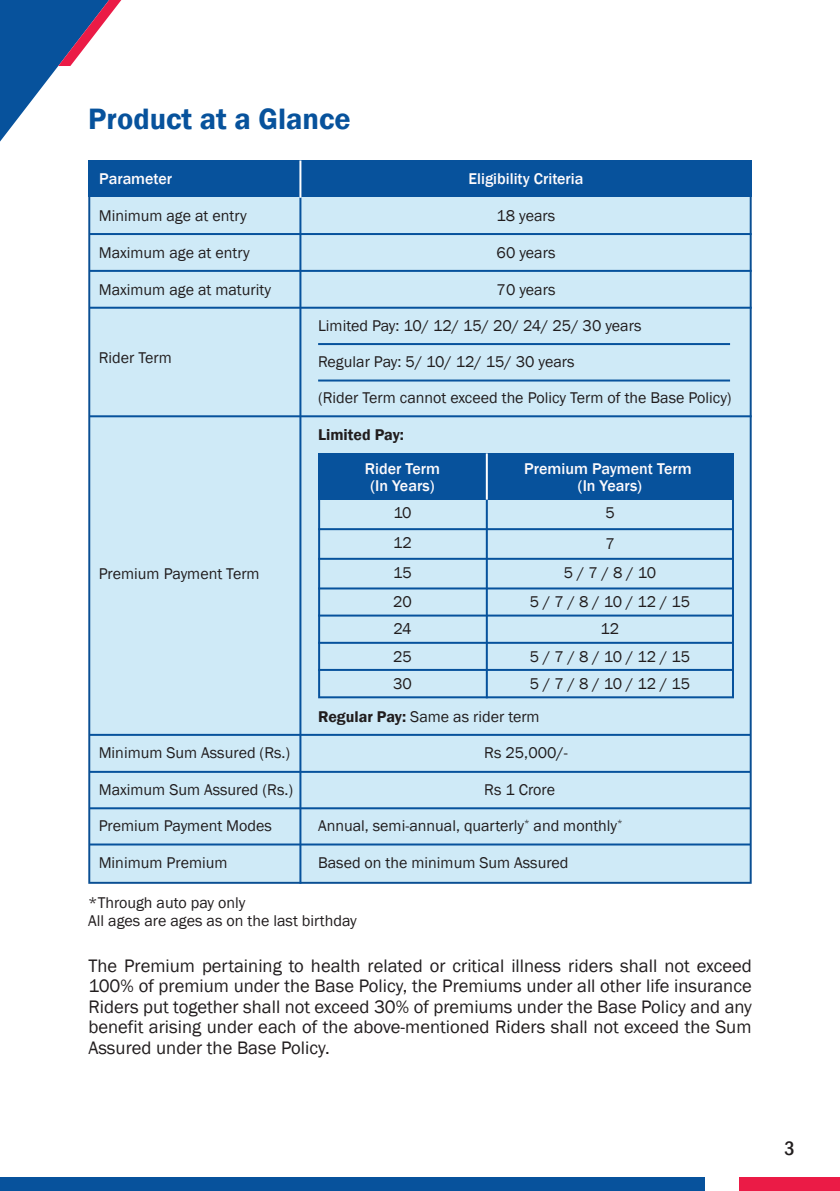
<style>
.page{position:relative;width:840px;height:1191px;background:#fff}
.page>*{position:absolute;margin:0;border:0;box-sizing:border-box;transform-origin:0 0}
.t1{font:600 30.2px "Franklin Gothic";color:#07529c}
.t2{font:500 condensed 20px "Franklin Gothic";color:#211d1e}
.t3{font:18.6px/20.4px "Franklin Gothic";color:#211d1e;text-align:justify}
.t4{font:16px/29.6px "Franklin Gothic";color:#211d1e}
.t5{font:500 16px/17px "Franklin Gothic";color:#fdfafc;text-align:center}
.t6{font:600 16px "Franklin Gothic";color:#211d1e}
.s1{font-weight:600}
</style>
<div class="page">
<svg style="left:0;top:0;width:121px;height:142px"></svg>
<div style="left:0;top:1177px;width:704px;height:14px;background:#07529c"></div>
<div style="left:738px;top:1177px;width:101px;height:14px;background:#eb1b46"></div>
<div style="left:88px;top:197px;width:663px;height:686px;background:#cfeaf7"></div>
<div style="left:88px;top:160px;width:663px;height:37px;background:#07529c"></div>
<hr style="left:299px;top:197px;width:2px;height:686px;background:#07529c">
<hr style="left:90px;top:415px;width:661px;height:2px;background:#07529c">
<hr style="left:90px;top:233px;width:661px;height:2px;background:#07529c">
<hr style="left:90px;top:734px;width:660px;height:2px;background:#07529c">
<hr style="left:90px;top:771px;width:660px;height:2px;background:#07529c">
<hr style="left:90px;top:843px;width:660px;height:2px;background:#07529c">
<hr style="left:90px;top:807px;width:660px;height:2px;background:#07529c">
<div style="left:318px;top:499px;width:415px;height:199px;background:#cfeaf7"></div>
<div style="left:318px;top:453px;width:415px;height:46px;background:#07529c"></div>
<hr style="left:485px;top:499px;width:2px;height:199px;background:#07529c">
<hr style="left:485px;top:453px;width:2px;height:46px;background:#fff">
<hr style="left:318px;top:528px;width:415px;height:2px;background:#07529c">
<hr style="left:318px;top:558px;width:415px;height:2px;background:#07529c">
<hr style="left:318px;top:614px;width:414px;height:2px;background:#07529c">
<hr style="left:318px;top:587px;width:415px;height:2px;background:#07529c">
<hr style="left:318px;top:642px;width:414px;height:2px;background:#07529c">
<hr style="left:318px;top:669px;width:414px;height:2px;background:#07529c">
<hr style="left:299px;top:160px;width:2px;height:38px;background:#fff">
<hr style="left:90px;top:270px;width:661px;height:2px;background:#07529c">
<hr style="left:90px;top:307px;width:661px;height:2px;background:#07529c">
<hr style="left:318px;top:343px;width:411px;height:2px;background:#07529c">
<hr style="left:318px;top:379px;width:411px;height:2px;background:#07529c">
<h1 class="t1" style="left:88px;top:100px;width:264px">Product at a Glance</h1>
<p class="t5" style="left:99px;top:170px;width:74px">Parameter</p>
<p class="t5" style="left:468px;top:170px;width:116px">Eligibility Criteria</p>
<p class="t4" style="left:99px;top:201px;width:149px">Minimum age at entry</p>
<p class="t4" style="left:496px;top:201px;width:60px">18 years</p>
<p class="t4" style="left:99px;top:238px;width:152px">Maximum age at entry</p>
<p class="t4" style="left:496px;top:238px;width:60px">60 years</p>
<p class="t4" style="left:99px;top:275px;width:174px">Maximum age at maturity</p>
<p class="t4" style="left:496px;top:275px;width:60px">70 years</p>
<p class="t4" style="left:99px;top:343px;width:75px">Rider Term</p>
<p class="t4" style="left:99px;top:559px;width:162px">Premium Payment Term</p>
<p class="t4" style="left:99px;top:738px;width:193px">Minimum Sum Assured (Rs.)</p>
<p class="t4" style="left:318px;top:311px;width:325px">Limited Pay: 10/ 12/ 15/ 20/ 24/ 25/ 30 years</p>
<p class="t4" style="left:318px;top:347px;width:258px">Regular Pay: 5/ 10/ 12/ 15/ 30 years</p>
<p class="t4" style="left:318px;top:383px;width:415px">(Rider Term cannot exceed the Policy Term of the Base Policy)</p>
<p class="t6" style="left:318px;top:425px;width:87px">Limited Pay:</p>
<p class="t5" style="left:365px;top:460px;width:76px">Rider Term (In Years)</p>
<p class="t4" style="left:393px;top:498px;width:20px">10</p>
<p class="t4" style="left:605px;top:498px;width:11px;line-height:30.6px">5<br>7</p>
<p class="t4" style="left:529px;top:558px;width:162px;text-align:center">5 / 7 / 8 / 10<br>5 / 7 / 8 / 10 / 12 / 15</p>
<p class="t5" style="left:524px;top:460px;width:169px">Premium Payment Term (In Years)</p>
<p class="t4" style="left:393px;top:528px;width:20px;text-align:justify">12<br>15<br>20</p>
<p class="t4" style="left:393px;top:615px;width:20px;line-height:27.2px;text-align:justify">24<br>25<br>30</p>
<p class="t4" style="left:529px;top:615px;width:162px;line-height:27.6px;text-align:center">12<br>5 / 7 / 8 / 10 / 12 / 15</p>
<p class="t4" style="left:529px;top:669px;width:162px">5 / 7 / 8 / 10 / 12 / 15</p>
<p class="t4" style="left:318px;top:702px;width:223px"><span class="s1">Regular Pay:</span> Same as rider term</p>
<p class="t4" style="left:484px;top:738px;width:85px">Rs 25,000/-</p>
<p class="t4" style="left:99px;top:775px;width:196px">Maximum Sum Assured (Rs.)</p>
<p class="t4" style="left:484px;top:775px;width:72px">Rs 1 Crore</p>
<p class="t4" style="left:99px;top:811px;width:175px">Premium Payment Modes</p>
<p class="t4" style="left:318px;top:811px;width:306px">Annual, semi-annual, quarterly<sup>*</sup> and monthly<sup>*</sup></p>
<p class="t4" style="left:99px;top:848px;width:130px">Minimum Premium</p>
<p class="t4" style="left:318px;top:848px;width:252px">Based on the minimum Sum Assured</p>
<p class="t4" style="left:88px;top:893px;width:270px;line-height:18px">*Through auto pay only<br>All ages are ages as on the last birthday</p>
<p class="t3" style="left:88px;top:955px;width:664px">The Premium pertaining to health related or critical illness riders shall not exceed 100% of premium under the Base Policy, the Premiums under all other life insurance Riders put together shall not exceed 30% of premiums under the Base Policy and any benefit arising under each of the above-mentioned Riders shall not exceed the Sum Assured under the Base Policy.</p>
<p class="t2" style="left:784px;top:1134px;width:12px">3</p>
</div>
